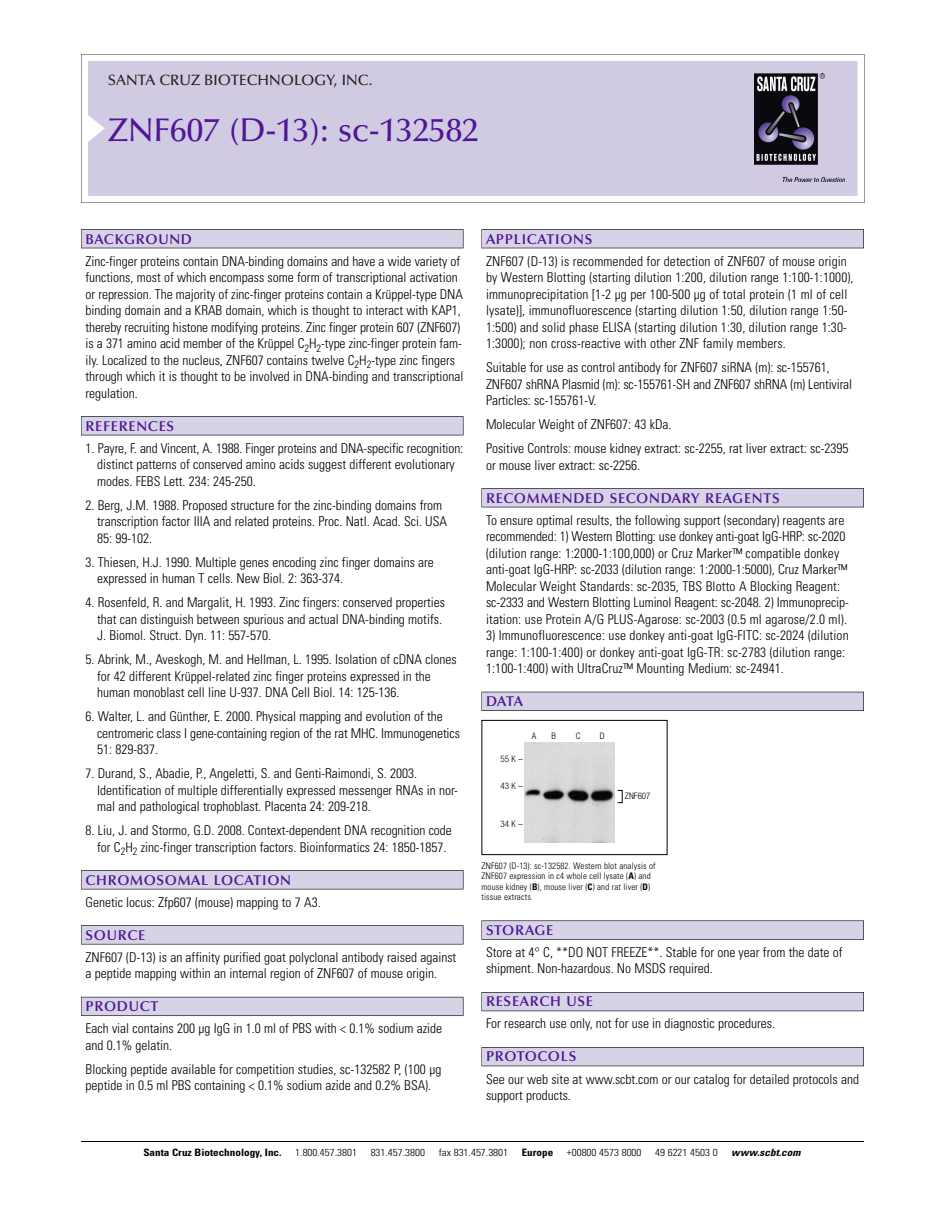
<style>
.page{position:relative;width:945px;height:1215px;background:#fff}
.page>*{position:absolute;margin:0;border:0;box-sizing:border-box;transform-origin:0 0}
.t1{font:500 33px "Optima";color:#511695}
.t2{font:500 15px "Optima";color:#231f20}
.t3{font:600 14.25px "Optima";letter-spacing:.05em;color:#511695}
.t4{font:300 condensed 13.5px/16.5px "Univers";color:#000}
.t5{font:300 condensed 10.2px "Univers";color:#000;scale:1.1 1}
.t6{font:700 condensed 10.2px "Univers";color:#000;scale:1.1 1}
.t7{font:italic 700 condensed 10.2px "Univers";letter-spacing:.005em;color:#000;scale:1.1 1}
.t8{font:300 condensed 9px/10.5px "Univers";letter-spacing:.015em;color:#000}
.t9{font:300 condensed 9px "Helvetica Neue";color:#000}
.s1{font-weight:700}
</style>
<div class="page">
<svg style="left:81px;top:54px;width:783px;height:149px"></svg>
<div style="left:88px;top:61px;width:769px;height:135px;background:#d1cae3"></div>
<img style="left:755px;top:74px;width:90px;height:108px">
<div style="left:81px;top:229px;width:382px;height:19px;background:#525156"></div>
<div style="left:81px;top:230px;width:382px;height:18px;background:#d7d3e7"></div>
<div style="left:81px;top:416px;width:382px;height:19px;background:#525155"></div>
<div style="left:81px;top:417px;width:382px;height:18px;background:#d7d3e7"></div>
<div style="left:81px;top:870px;width:382px;height:19px;background:#545357"></div>
<div style="left:81px;top:871px;width:382px;height:18px;background:#d7d3e7"></div>
<div style="left:81px;top:925px;width:382px;height:19px;background:#575759"></div>
<div style="left:81px;top:926px;width:382px;height:18px;background:#d7d3e7"></div>
<div style="left:81px;top:997px;width:382px;height:19px;background:#5b5a62"></div>
<div style="left:81px;top:997px;width:382px;height:18px;background:#d7d3e7"></div>
<div style="left:482px;top:229px;width:382px;height:19px;background:#525156"></div>
<div style="left:482px;top:230px;width:381px;height:18px;background:#d7d3e7"></div>
<div style="left:482px;top:488px;width:382px;height:19px;background:#525155"></div>
<div style="left:482px;top:489px;width:381px;height:18px;background:#d7d3e7"></div>
<div style="left:482px;top:692px;width:382px;height:19px;background:#525158"></div>
<div style="left:482px;top:692px;width:381px;height:18px;background:#d7d3e7"></div>
<svg style="left:482px;top:920px;width:382px;height:20px"></svg>
<div style="left:482px;top:921px;width:381px;height:18px;background:#d7d3e7"></div>
<div style="left:482px;top:992px;width:382px;height:19px;background:#535259"></div>
<div style="left:482px;top:993px;width:381px;height:18px;background:#d7d3e7"></div>
<div style="left:482px;top:1047px;width:382px;height:19px;background:#525158"></div>
<div style="left:482px;top:1048px;width:381px;height:18px;background:#d7d3e7"></div>
<hr style="left:81px;top:1141px;width:783px;height:1px;background:#000">
<div style="left:482px;top:720px;width:186px;height:135px;border:1px solid #000"></div>
<img style="left:525px;top:742px;width:90px;height:100px">
<p class="t2" style="left:108px;top:74px;width:266px">SANTA CRUZ BIOTECHNOLOGY, INC.</p>
<h1 class="t1" style="left:108px;top:117px;width:372px">ZNF607 (D-13): sc-132582</h1>
<p class="t3" style="left:86px;top:233px;width:108px">BACKGROUND</p>
<p class="t4" style="left:86px;top:254px;width:379px">Zinc-finger proteins contain DNA-binding domains and have a wide variety of functions, most of which encompass some form of transcriptional activation or repression. The majority of zinc-finger proteins contain a Krüppel-type DNA binding domain and a KRAB domain, which is thought to interact with KAP1, thereby recruiting histone modifying proteins. Zinc finger protein 607 (ZNF607) is a 371 amino acid member of the Krüppel C<sub>2</sub>H<sub>2</sub>-type zinc-finger protein fam&shy;ily. Localized to the nucleus, ZNF607 contains twelve C<sub>2</sub>H<sub>2</sub>-type zinc fingers through which it is thought to be involved in DNA-binding and transcriptional regulation.</p>
<p class="t3" style="left:86px;top:420px;width:90px">REFERENCES</p>
<p class="t4" style="left:97px;top:441px;width:368px;text-indent:-12px">1. Payre, F. and Vincent, A. 1988. Finger proteins and DNA-specific recognition: distinct patterns of conserved amino acids suggest different evolutionary modes. FEBS Lett. 234: 245-250.</p>
<p class="t4" style="left:97px;top:498px;width:351px;text-indent:-12px">2. Berg, J.M. 1988. Proposed structure for the zinc-binding domains from transcription factor IIIA and related proteins. Proc. Natl. Acad. Sci. USA<br>85: 99-102.</p>
<p class="t4" style="left:97px;top:555px;width:338px;text-indent:-12px">3. Thiesen, H.J. 1990. Multiple genes encoding zinc finger domains are expressed in human T cells. New Biol. 2: 363-374.</p>
<p class="t4" style="left:97px;top:595px;width:349px;text-indent:-12px">4. Rosenfeld, R. and Margalit, H. 1993. Zinc fingers: conserved properties that can distinguish between spurious and actual DNA-binding motifs.<br>J. Biomol. Struct. Dyn. 11: 557-570.</p>
<p class="t4" style="left:97px;top:652px;width:361px;text-indent:-12px">5. Abrink, M., Aveskogh, M. and Hellman, L. 1995. Isolation of cDNA clones for 42 different Krüppel-related zinc finger proteins expressed in the human monoblast cell line U-937. DNA Cell Biol. 14: 125-136.</p>
<p class="t4" style="left:97px;top:709px;width:364px;text-indent:-12px">6. Walter, L. and Günther, E. 2000. Physical mapping and evolution of the centromeric class I gene-containing region of the rat MHC. Immunogenetics<br>51: 829-837.</p>
<p class="t4" style="left:97px;top:766px;width:362px;text-indent:-12px">7. Durand, S., Abadie, P., Angeletti, S. and Genti-Raimondi, S. 2003.<br>Identification of multiple differentially expressed messenger RNAs in nor&shy;mal and pathological trophoblast. Placenta 24: 209-218.</p>
<p class="t4" style="left:86px;top:823px;width:368px;text-align:center">8. Liu, J. and Stormo, G.D. 2008. Context-dependent DNA recognition code for C<sub>2</sub>H<sub>2</sub> zinc-finger transcription factors. Bioinformatics 24: 1850-1857.</p>
<p class="t3" style="left:86px;top:874px;width:207px">CHROMOSOMAL LOCATION</p>
<p class="t4" style="left:86px;top:895px;width:237px">Genetic locus: Zfp607 (mouse) mapping to 7 A3.</p>
<p class="t3" style="left:86px;top:929px;width:61px">SOURCE</p>
<p class="t4" style="left:86px;top:950px;width:372px">ZNF607 (D-13) is an affinity purified goat polyclonal antibody raised against a peptide mapping within an internal region of ZNF607 of mouse origin.</p>
<p class="t3" style="left:86px;top:1001px;width:74px">PRODUCT</p>
<p class="t4" style="left:86px;top:1021px;width:358px">Each vial contains 200 µg IgG in 1.0 ml of PBS with &lt; 0.1% sodium azide and 0.1% gelatin.</p>
<p class="t4" style="left:86px;top:1062px;width:357px">Blocking peptide available for competition studies, sc-132582 P, (100 µg peptide in 0.5 ml PBS containing &lt; 0.1% sodium azide and 0.2% BSA).</p>
<p class="t3" style="left:486px;top:233px;width:108px">APPLICATIONS</p>
<p class="t4" style="left:486px;top:254px;width:369px">ZNF607 (D-13) is recommended for detection of ZNF607 of mouse origin by Western Blotting (starting dilution 1:200, dilution range 1:100-1:1000), immunoprecipitation [1-2 µg per 100-500 µg of total protein (1 ml of cell lysate)], immunofluorescence (starting dilution 1:50, dilution range 1:50- 1:500) and solid phase ELISA (starting dilution 1:30, dilution range 1:30- 1:3000); non cross-reactive with other ZNF family members.</p>
<p class="t4" style="left:486px;top:360px;width:368px">Suitable for use as control antibody for ZNF607 siRNA (m): sc-155761,<br>ZNF607 shRNA Plasmid (m): sc-155761-SH and ZNF607 shRNA (m) Lentiviral<br>Particles: sc-155761-V.</p>
<p class="t4" style="left:486px;top:413px;width:364px;line-height:24px">Molecular Weight of ZNF607: 43 kDa.<br>Positive Controls: mouse kidney extract: sc-2255, rat liver extract: sc-2395</p>
<p class="t4" style="left:486px;top:458px;width:156px">or mouse liver extract: sc-2256.</p>
<p class="t3" style="left:486px;top:492px;width:295px">RECOMMENDED SECONDARY REAGENTS</p>
<p class="t4" style="left:486px;top:513px;width:364px">To ensure optimal results, the following support (secondary) reagents are recommended: 1) Western Blotting: use donkey anti-goat IgG-HRP: sc-2020 (dilution range: 1:2000-1:100,000) or Cruz Marker™ compatible donkey anti-goat IgG-HRP: sc-2033 (dilution range: 1:2000-1:5000), Cruz Marker™ Molecular Weight Standards: sc-2035, TBS Blotto A Blocking Reagent: sc-2333 and Western Blotting Luminol Reagent: sc-2048. 2) Immunoprecip&shy;itation: use Protein A/G PLUS-Agarose: sc-2003 (0.5 ml agarose/2.0 ml).</p>
<p class="t4" style="left:486px;top:628px;width:364px">3) Immunofluorescence: use donkey anti-goat IgG-FITC: sc-2024 (dilution range: 1:100-1:400) or donkey anti-goat IgG-TR: sc-2783 (dilution range:<br>1:100-1:400) with UltraCruz™ Mounting Medium: sc-24941.</p>
<p class="t3" style="left:486px;top:696px;width:39px">DATA</p>
<p class="t9" style="left:501px;top:755px;width:24px">55K–</p>
<p class="t9" style="left:501px;top:783px;width:24px">43K–</p>
<p class="t9" style="left:501px;top:820px;width:24px">34K–</p>
<p class="t9" style="left:532px;top:733px;width:6px">A</p>
<p class="t9" style="left:552px;top:733px;width:6px">B</p>
<p class="t9" style="left:576px;top:733px;width:6px">C</p>
<p class="t9" style="left:600px;top:733px;width:6px">D</p>
<p class="t9" style="left:625px;top:793px;width:27px">ZNF607</p>
<p class="t8" style="left:481px;top:861px;width:176px">ZNF607 (D-13): sc-132582. Western blot analysis of ZNF607 expression in c4 whole cell lysate (<span class="s1">A</span>) and mouse kidney (<span class="s1">B</span>), mouse liver (<span class="s1">C</span>) and rat liver (<span class="s1">D</span>) tissue extracts.</p>
<p class="t3" style="left:486px;top:924px;width:69px">STORAGE</p>
<p class="t4" style="left:486px;top:945px;width:358px">Store at 4° C, **DO NOT FREEZE**. Stable for one year from the date of shipment. Non-hazardous. No MSDS required.</p>
<p class="t3" style="left:486px;top:996px;width:109px">RESEARCH USE</p>
<p class="t4" style="left:486px;top:1017px;width:290px">For research use only, not for use in diagnostic procedures.</p>
<p class="t3" style="left:486px;top:1051px;width:92px">PROTOCOLS</p>
<p class="t4" style="left:486px;top:1072px;width:375px">See our web site at www.scbt.com or our catalog for detailed protocols and support products.</p>
<p class="t6" style="left:143px;top:1148px;width:127px">Santa Cruz Biotechnology, Inc.</p>
<p class="t5" style="left:295px;top:1148px;width:58px">1.800.457.3801</p>
<p class="t5" style="left:371px;top:1148px;width:51px">831.457.3800</p>
<p class="t5" style="left:439px;top:1148px;width:65px">fax 831.457.3801</p>
<p class="t6" style="left:522px;top:1148px;width:30px">Europe</p>
<p class="t5" style="left:567px;top:1148px;width:69px">+00800 4573 8000</p>
<p class="t5" style="left:655px;top:1148px;width:58px">49 6221 4503 0</p>
<p class="t7" style="left:731px;top:1148px;width:64px">www.scbt.com</p>
</div>
